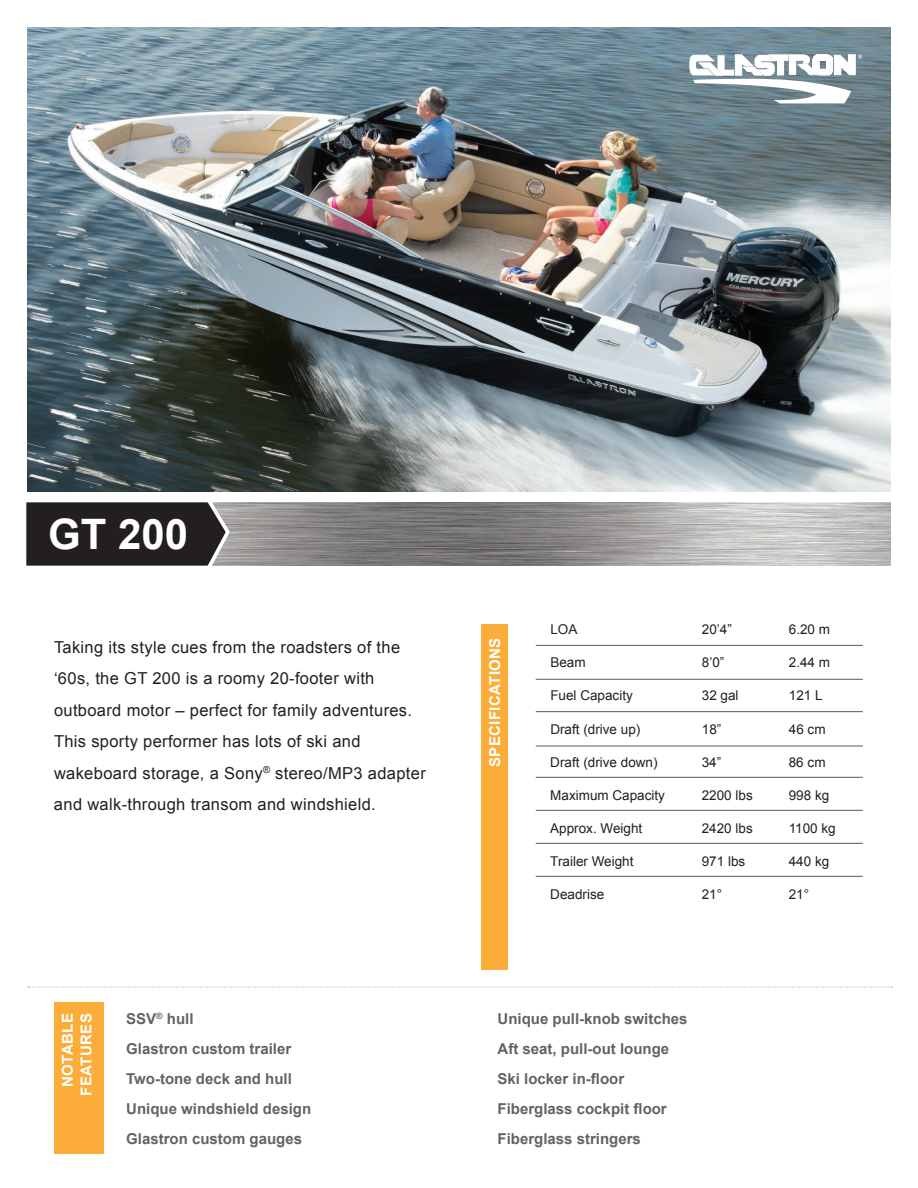
<style>
.page{position:relative;width:918px;height:1188px;background:#fff}
.page>*{position:absolute;margin:0;border:0;box-sizing:border-box;transform-origin:0 0}
.t1{font:700 42px "Arial";color:#fff}
.t2{font:16.5px/31.5px "Arial";letter-spacing:.02em;color:#231f20}
.t3{font:700 15px/30px "Arial";color:#636366}
.t4{font:700 15px/18.8px "Arial";letter-spacing:.025em;color:#fff;text-align:center}
.t5{font:13.5px "Arial";color:#231f20}
</style>
<div class="page">
<img style="left:233px;top:502px;width:658px;height:64px">
<svg style="left:26px;top:502px;width:207px;height:64px;background:#312e2e"></svg>
<div style="left:481px;top:624px;width:27px;height:345px;background:#fbac39"></div>
<div style="left:54px;top:1002px;width:50px;height:151px;background:#fbac39"></div>
<img style="left:27px;top:28px;width:864px;height:463px">
<svg style="left:690px;top:55px;width:172px;height:48px"></svg>
<svg style="left:28px;top:987px;width:864px;height:1px"></svg>
<hr style="left:536px;top:645px;width:327px;height:1px;background:#57585a">
<hr style="left:536px;top:679px;width:327px;height:1px;background:#57585a">
<hr style="left:536px;top:711px;width:327px;height:1px;background:#57585a">
<hr style="left:536px;top:746px;width:327px;height:1px;background:#57585a">
<hr style="left:536px;top:777px;width:327px;height:1px;background:#57585a">
<hr style="left:536px;top:810px;width:327px;height:1px;background:#57585a">
<hr style="left:536px;top:843px;width:327px;height:1px;background:#57585a">
<hr style="left:536px;top:876px;width:327px;height:1px;background:#57585a">
<h1 class="t1" style="left:48px;top:506px;width:142px">GT 200</h1>
<p class="t2" style="left:54px;top:631px;width:373px">Taking its style cues from the roadsters of the ‘60s, the GT 200 is a roomy 20-footer with outboard motor – perfect for family adventures.<br>This sporty performer has lots of ski and wakeboard storage, a Sony<sup>®</sup> stereo/MP3 adapter and walk-through transom and windshield.</p>
<p class="t4" style="left:486px;top:767px;width:131px;rotate:-90deg">SPECIFICATIONS</p>
<p class="t5" style="left:550px;top:620px;width:29px">LOA</p>
<p class="t5" style="left:702px;top:620px;width:32px">20’4”</p>
<p class="t5" style="left:789px;top:620px;width:43px">6.20 m</p>
<p class="t5" style="left:550px;top:654px;width:37px">Beam</p>
<p class="t5" style="left:702px;top:654px;width:24px">8’0”</p>
<p class="t5" style="left:789px;top:654px;width:43px">2.44 m</p>
<p class="t5" style="left:550px;top:687px;width:84px">Fuel Capacity</p>
<p class="t5" style="left:702px;top:687px;width:38px">32 gal</p>
<p class="t5" style="left:789px;top:687px;width:35px">121 L</p>
<p class="t5" style="left:550px;top:720px;width:92px">Draft (drive up)</p>
<p class="t5" style="left:702px;top:720px;width:21px">18”</p>
<p class="t5" style="left:789px;top:720px;width:38px">46 cm</p>
<p class="t5" style="left:550px;top:753px;width:109px">Draft (drive down)</p>
<p class="t5" style="left:702px;top:753px;width:21px">34”</p>
<p class="t5" style="left:789px;top:753px;width:38px">86 cm</p>
<p class="t5" style="left:550px;top:786px;width:116px">Maximum Capacity</p>
<p class="t5" style="left:702px;top:786px;width:53px">2200 lbs</p>
<p class="t5" style="left:789px;top:786px;width:42px">998 kg</p>
<p class="t5" style="left:550px;top:819px;width:94px">Approx. Weight</p>
<p class="t5" style="left:702px;top:819px;width:53px">2420 lbs</p>
<p class="t5" style="left:789px;top:819px;width:49px">1100 kg</p>
<p class="t5" style="left:550px;top:853px;width:85px">Trailer Weight</p>
<p class="t5" style="left:702px;top:853px;width:45px">971 lbs</p>
<p class="t5" style="left:789px;top:853px;width:42px">440 kg</p>
<p class="t5" style="left:550px;top:886px;width:56px">Deadrise</p>
<p class="t5" style="left:702px;top:886px;width:22px">21°</p>
<p class="t5" style="left:789px;top:886px;width:22px">21°</p>
<p class="t4" style="left:59px;top:1096px;width:84px;rotate:-90deg">NOTABLE<br>FEATURES</p>
<p class="t3" style="left:126px;top:1005px;width:187px">SSV<sup>®</sup> hull<br>Glastron custom trailer<br>Two-tone deck and hull<br>Unique windshield design<br>Glastron custom gauges</p>
<p class="t3" style="left:498px;top:1005px;width:192px">Unique pull-knob switches<br>Aft seat, pull-out lounge<br>Ski locker in-floor<br>Fiberglass cockpit floor<br>Fiberglass stringers</p>
</div>
